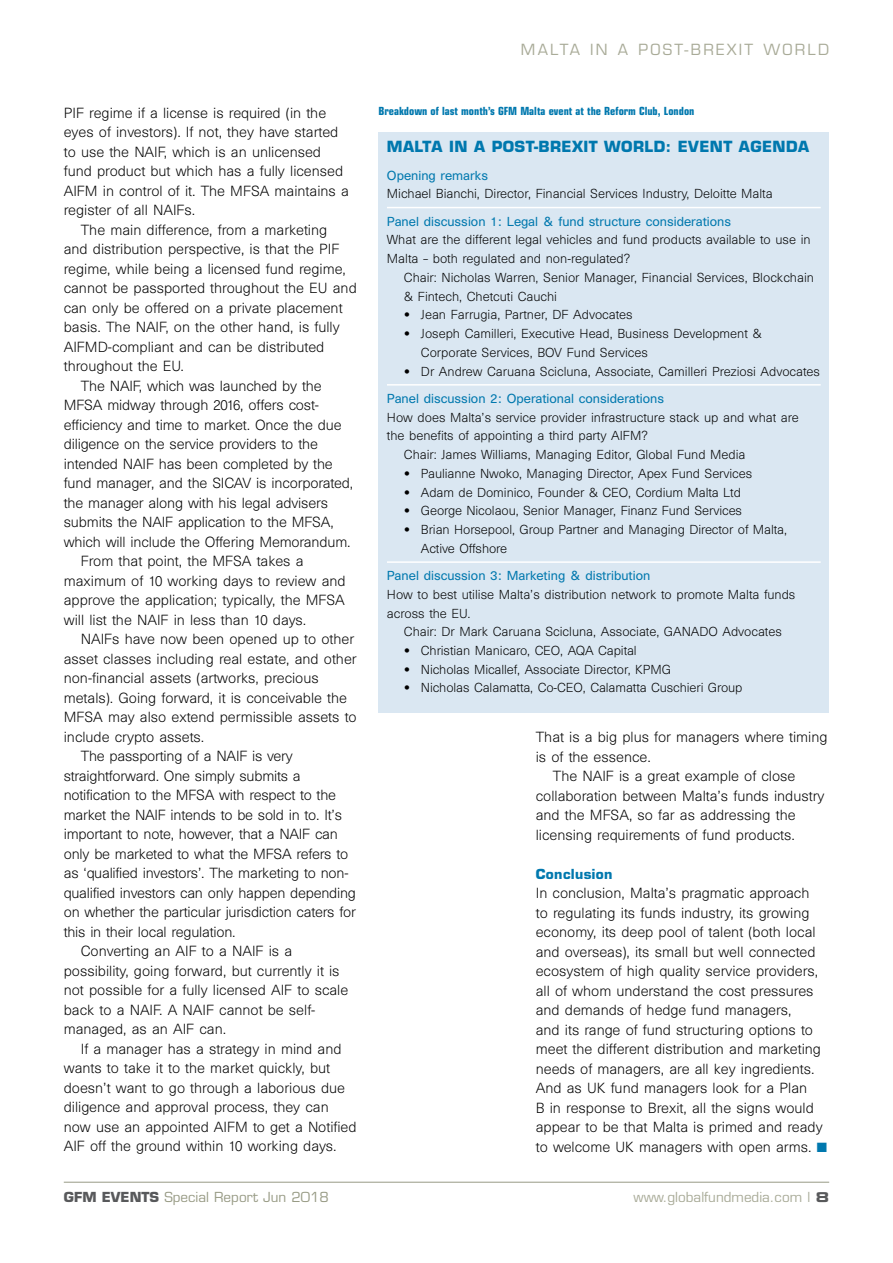
<style>
.page{position:relative;width:893px;height:1263px;background:#fff}
.page>*{position:absolute;margin:0;border:0;box-sizing:border-box;transform-origin:0 0}
.t1{font:700 15px "Eurostile";letter-spacing:.025em;color:#0078ae}
.t2{font:15px "Eurostile";letter-spacing:.15em;color:#a9ab98}
.t3{font:300 13.5px/19.5px "Unica SB";color:#000}
.t4{font:13.5px "Eurostile";color:#989b85}
.t5{font:13.5px "Eurostile";color:#a9ab98}
.t6{font:700 13.5px "Eurostile";letter-spacing:.025em;color:#0078ae}
.t7{font:300 12px/18.8px "Unica SB";color:#000}
.t8{font:12px "Unica SB";color:#0078ae}
.t9{font:700 condensed 11.25px "Eurostile";color:#0078ae}
.s1{color:#0078ae}
.s2{font-weight:700;color:#58595b}
.s3{font-family:"Eurostile Bold Extended Two";color:#58595b}
</style>
<div class="page">
<hr style="left:64px;top:1182px;width:765px;height:1px;background:#989b85">
<div style="left:378px;top:132px;width:451px;height:580px;background:#dae7f2"></div>
<hr style="left:387px;top:207px;width:434px;height:1px;background:#fff">
<hr style="left:387px;top:384px;width:434px;height:2px;background:#fff">
<hr style="left:387px;top:561px;width:434px;height:2px;background:#fff">
<p class="t3" style="left:64px;top:103px;width:264px">PIF regime if a license is required (in the</p>
<p class="t3" style="left:64px;top:123px;width:276px">eyes of investors). If not, they have started</p>
<p class="t3" style="left:64px;top:142px;width:259px">to use the NAIF, which is an unlicensed</p>
<p class="t3" style="left:64px;top:162px;width:281px">fund product but which has a fully licensed</p>
<p class="t3" style="left:64px;top:181px;width:287px">AIFM in control of it. The MFSA maintains a</p>
<p class="t3" style="left:64px;top:201px;width:133px">register of all NAIFs.</p>
<p class="t3" style="left:81px;top:220px;width:248px">The main difference, from a marketing</p>
<p class="t3" style="left:64px;top:240px;width:277px">and distribution perspective, is that the PIF</p>
<p class="t3" style="left:64px;top:259px;width:284px">regime, while being a licensed fund regime,</p>
<p class="t3" style="left:64px;top:279px;width:295px">cannot be passported throughout the EU and</p>
<p class="t3" style="left:64px;top:298px;width:280px">can only be offered on a private placement</p>
<p class="t3" style="left:64px;top:318px;width:277px">basis. The NAIF, on the other hand, is fully</p>
<p class="t3" style="left:64px;top:337px;width:262px">AIFMD-compliant and can be distributed</p>
<p class="t3" style="left:64px;top:357px;width:122px">throughout the EU.</p>
<p class="t3" style="left:81px;top:376px;width:242px">The NAIF, which was launched by the</p>
<p class="t3" style="left:64px;top:396px;width:257px">MFSA midway through 2016, offers cost-</p>
<p class="t3" style="left:64px;top:415px;width:279px">efficiency and time to market. Once the due</p>
<p class="t3" style="left:64px;top:435px;width:256px">diligence on the service providers to the</p>
<p class="t3" style="left:64px;top:454px;width:271px">intended NAIF has been completed by the</p>
<p class="t3" style="left:64px;top:474px;width:291px">fund manager, and the SICAV is incorporated,</p>
<p class="t3" style="left:64px;top:493px;width:266px">the manager along with his legal advisers</p>
<p class="t3" style="left:64px;top:513px;width:272px">submits the NAIF application to the MFSA,</p>
<p class="t3" style="left:64px;top:532px;width:288px">which will include the Offering Memorandum.</p>
<p class="t3" style="left:81px;top:552px;width:224px">From that point, the MFSA takes a</p>
<p class="t3" style="left:64px;top:571px;width:283px">maximum of 10 working days to review and</p>
<p class="t3" style="left:64px;top:591px;width:283px">approve the application; typically, the MFSA</p>
<p class="t3" style="left:64px;top:610px;width:244px">will list the NAIF in less than 10 days.</p>
<p class="t3" style="left:81px;top:630px;width:275px">NAIFs have now been opened up to other</p>
<p class="t3" style="left:64px;top:649px;width:294px">asset classes including real estate, and other</p>
<p class="t3" style="left:64px;top:669px;width:256px">non-financial assets (artworks, precious</p>
<p class="t3" style="left:64px;top:688px;width:285px">metals). Going forward, it is conceivable the</p>
<p class="t3" style="left:64px;top:708px;width:294px">MFSA may also extend permissible assets to</p>
<p class="t3" style="left:64px;top:727px;width:142px">include crypto assets.</p>
<p class="t3" style="left:81px;top:747px;width:214px">The passporting of a NAIF is very</p>
<p class="t3" style="left:64px;top:766px;width:238px">straightforward. One simply submits a</p>
<p class="t3" style="left:64px;top:786px;width:274px">notification to the MFSA with respect to the</p>
<p class="t3" style="left:64px;top:805px;width:280px">market the NAIF intends to be sold in to. It’s</p>
<p class="t3" style="left:64px;top:825px;width:276px">important to note, however, that a NAIF can</p>
<p class="t3" style="left:64px;top:844px;width:286px">only be marketed to what the MFSA refers to</p>
<p class="t3" style="left:64px;top:864px;width:286px">as ‘qualified investors’. The marketing to non-</p>
<p class="t3" style="left:64px;top:883px;width:294px">qualified investors can only happen depending</p>
<p class="t3" style="left:64px;top:903px;width:294px">on whether the particular jurisdiction caters for</p>
<p class="t3" style="left:64px;top:922px;width:173px">this in their local regulation.</p>
<p class="t3" style="left:81px;top:942px;width:213px">Converting an AIF to a NAIF is a</p>
<p class="t3" style="left:64px;top:961px;width:277px">possibility, going forward, but currently it is</p>
<p class="t3" style="left:64px;top:981px;width:286px">not possible for a fully licensed AIF to scale</p>
<p class="t3" style="left:64px;top:1000px;width:253px">back to a NAIF. A NAIF cannot be self-</p>
<p class="t3" style="left:64px;top:1020px;width:164px">managed, as an AIF can.</p>
<p class="t3" style="left:81px;top:1039px;width:262px">If a manager has a strategy in mind and</p>
<p class="t3" style="left:64px;top:1059px;width:268px">wants to take it to the market quickly, but</p>
<p class="t3" style="left:64px;top:1078px;width:283px">doesn’t want to go through a laborious due</p>
<p class="t3" style="left:64px;top:1098px;width:266px">diligence and approval process, they can</p>
<p class="t3" style="left:64px;top:1117px;width:294px">now use an appointed AIFM to get a Notified</p>
<p class="t3" style="left:64px;top:1137px;width:274px">AIF off the ground within 10 working days.</p>
<p class="t2" style="left:521px;top:40px;width:310px">MALTA IN A POST-BREXIT WORLD</p>
<p class="t9" style="left:378px;top:104px;width:317px">Breakdown of last month’s GFM Malta event at the Reform Club, London</p>
<p class="t1" style="left:387px;top:137px;width:424px">MALTA IN A POST-BREXIT WORLD: EVENT AGENDA</p>
<p class="t8" style="left:387px;top:168px;width:103px">Opening remarks</p>
<p class="t7" style="left:387px;top:185px;width:387px">Michael Bianchi, Director, Financial Services Industry, Deloitte Malta</p>
<p class="t8" style="left:387px;top:214px;width:346px">Panel discussion 1: Legal &amp; fund structure considerations</p>
<p class="t7" style="left:387px;top:231px;width:425px">What are the different legal vehicles and fund products available to use in<br>Malta – both regulated and non-regulated?</p>
<p class="t7" style="left:404px;top:268px;width:412px">Chair: Nicholas Warren, Senior Manager, Financial Services, Blockchain &amp; Fintech, Chetcuti Cauchi</p>
<p class="t7" style="left:404px;top:306px;width:230px">• Jean Farrugia, Partner, DF Advocates</p>
<p class="t7" style="left:421px;top:324px;width:342px;text-indent:-17px">• Joseph Camilleri, Executive Head, Business Development &amp;<br>Corporate Services, BOV Fund Services</p>
<p class="t7" style="left:404px;top:362px;width:418px">• Dr Andrew Caruana Scicluna, Associate, Camilleri Preziosi Advocates</p>
<p class="t8" style="left:387px;top:391px;width:279px">Panel discussion 2: Operational considerations</p>
<p class="t7" style="left:387px;top:408px;width:413px">How does Malta’s service provider infrastructure stack up and what are</p>
<p class="t7" style="left:387px;top:427px;width:262px">the benefits of appointing a third party AIFM?</p>
<p class="t7" style="left:404px;top:445px;width:343px">Chair: James Williams, Managing Editor, Global Fund Media</p>
<p class="t7" style="left:404px;top:464px;width:350px">• Paulianne Nwoko, Managing Director, Apex Fund Services</p>
<p class="t7" style="left:404px;top:483px;width:338px">• Adam de Dominico, Founder &amp; CEO, Cordium Malta Ltd</p>
<p class="t7" style="left:404px;top:502px;width:340px">• George Nicolaou, Senior Manager, Finanz Fund Services</p>
<p class="t7" style="left:421px;top:520px;width:368px;text-indent:-17px">• Brian Horsepool, Group Partner and Managing Director of Malta,<br>Active Offshore</p>
<p class="t8" style="left:387px;top:568px;width:265px">Panel discussion 3: Marketing &amp; distribution</p>
<p class="t7" style="left:387px;top:585px;width:410px">How to best utilise Malta’s distribution network to promote Malta funds across the EU.</p>
<p class="t7" style="left:404px;top:623px;width:379px">Chair: Dr Mark Caruana Scicluna, Associate, GANADO Advocates</p>
<p class="t7" style="left:404px;top:641px;width:234px">• Christian Manicaro, CEO, AQA Capital</p>
<p class="t7" style="left:404px;top:660px;width:269px">• Nicholas Micallef, Associate Director, KPMG</p>
<p class="t7" style="left:404px;top:679px;width:340px">• Nicholas Calamatta, Co-CEO, Calamatta Cuschieri Group</p>
<p class="t3" style="left:536px;top:727px;width:293px">That is a big plus for managers where timing</p>
<p class="t3" style="left:536px;top:747px;width:116px">is of the essence.</p>
<p class="t3" style="left:553px;top:766px;width:244px">The NAIF is a great example of close</p>
<p class="t3" style="left:536px;top:786px;width:290px">collaboration between Malta’s funds industry</p>
<p class="t3" style="left:536px;top:805px;width:261px">and the MFSA, so far as addressing the</p>
<p class="t3" style="left:536px;top:825px;width:261px">licensing requirements of fund products.</p>
<p class="t6" style="left:536px;top:865px;width:78px">Conclusion</p>
<p class="t3" style="left:536px;top:883px;width:293px">In conclusion, Malta’s pragmatic approach<br>to regulating its funds industry, its growing economy, its deep pool of talent (both local and overseas), its small but well connected ecosystem of high quality service providers, all of whom understand the cost pressures and demands of hedge fund managers,<br>and its range of fund structuring options to meet the different distribution and marketing needs of managers, are all key ingredients.<br>And as UK fund managers look for a Plan<br>B in response to Brexit, all the signs would appear to be that Malta is primed and ready to welcome UK managers with open arms. <span class="s1">■</span></p>
<p class="t4" style="left:64px;top:1188px;width:266px"><span class="s2">GFM EVENTS</span> Special Report Jun 2018</p>
<p class="t5" style="left:634px;top:1188px;width:197px">www.globalfundmedia.com | <span class="s3">8</span></p>
</div>
